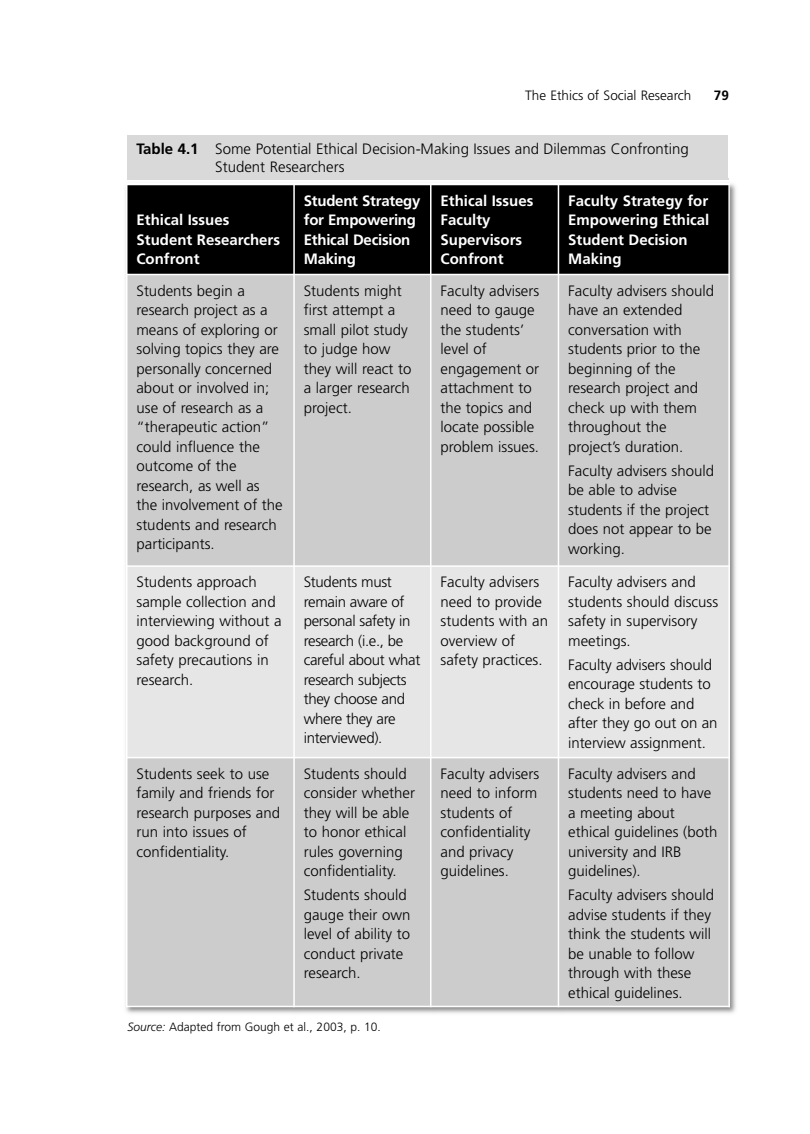
<style>
.page{position:relative;width:810px;height:1134px;background:#fff}
.page>*{position:absolute;margin:0;border:0;box-sizing:border-box;transform-origin:0 0}
.t1{font:300 15px/19.5px "Frutiger";color:#000}
.t2{font:700 15px/19.5px "Frutiger";color:#fff}
.t3{font:300 15px/19.5px "Frutiger";letter-spacing:-.02em;color:#000}
.t4{font:300 13.5px "Frutiger";color:#000}
.t5{font:700 13.5px "Frutiger";color:#000}
.t6{font:300 12px "Frutiger";color:#000}
.s1{font-weight:700}
.s2{font-style:italic}
</style>
<div class="page">
<div style="left:128px;top:135px;width:600px;height:45px;background:#d9d9d9"></div>
<img style="left:125px;top:179px;width:611px;height:835px">
<img style="left:128px;top:179px;width:600px;height:1px">
<div style="left:126px;top:184px;width:168px;height:90px;background:#000"></div>
<div style="left:294px;top:184px;width:137px;height:90px;background:#000"></div>
<div style="left:431px;top:184px;width:127px;height:90px;background:#000"></div>
<div style="left:558px;top:184px;width:172px;height:90px;background:#000"></div>
<div style="left:126px;top:274px;width:168px;height:292px;background:#ccc"></div>
<div style="left:294px;top:274px;width:137px;height:292px;background:#ccc"></div>
<div style="left:431px;top:274px;width:127px;height:292px;background:#ccc"></div>
<div style="left:558px;top:274px;width:172px;height:292px;background:#ccc"></div>
<div style="left:126px;top:566px;width:168px;height:192px;background:#e6e6e6"></div>
<div style="left:294px;top:566px;width:137px;height:192px;background:#e6e6e6"></div>
<div style="left:431px;top:566px;width:127px;height:192px;background:#e6e6e6"></div>
<div style="left:558px;top:566px;width:172px;height:192px;background:#e6e6e6"></div>
<div style="left:126px;top:758px;width:168px;height:249px;background:#ccc"></div>
<div style="left:294px;top:758px;width:137px;height:249px;background:#ccc"></div>
<div style="left:431px;top:758px;width:127px;height:249px;background:#ccc"></div>
<div style="left:558px;top:758px;width:172px;height:249px;background:#ccc"></div>
<hr style="left:126px;top:184px;width:2px;height:823px;background:#fff">
<hr style="left:293px;top:184px;width:2px;height:823px;background:#fff">
<hr style="left:430px;top:184px;width:2px;height:823px;background:#fff">
<hr style="left:558px;top:184px;width:1px;height:823px;background:#fff">
<hr style="left:728px;top:184px;width:2px;height:823px;background:#fff">
<hr style="left:126px;top:184px;width:604px;height:1px;background:#fff">
<hr style="left:126px;top:274px;width:604px;height:1px;background:#fff">
<hr style="left:126px;top:565px;width:604px;height:2px;background:#fff">
<hr style="left:126px;top:757px;width:604px;height:1px;background:#fff">
<hr style="left:126px;top:1006px;width:604px;height:1px;background:#fff">
<p class="t4" style="left:525px;top:90px;width:168px">The Ethics of Social Research</p>
<p class="t5" style="left:714px;top:90px;width:17px">79</p>
<p class="t1" style="left:215px;top:141px;width:475px;line-height:18px;text-indent:-79px"><span class="s1">Table 4.1</span> Some Potential Ethical Decision-Making Issues and Dilemmas Confronting<br>Student Researchers</p>
<p class="t2" style="left:136px;top:211px;width:145px">Ethical Issues<br>Student Researchers<br>Confront</p>
<p class="t2" style="left:304px;top:192px;width:118px">Student Strategy for Empowering<br>Ethical Decision<br>Making</p>
<p class="t2" style="left:441px;top:192px;width:94px">Ethical Issues<br>Faculty<br>Supervisors<br>Confront</p>
<p class="t2" style="left:568px;top:192px;width:143px">Faculty Strategy for<br>Empowering Ethical<br>Student Decision<br>Making</p>
<p class="t1" style="left:136px;top:282px;width:148px">Students begin a research project as a means of exploring or solving topics they are personally concerned about or involved in; use of research as a “therapeutic action” could influence the outcome of the research, as well as the involvement of the students and research participants.</p>
<p class="t1" style="left:304px;top:282px;width:109px">Students might first attempt a small pilot study to judge how they will react to a larger research project.</p>
<p class="t1" style="left:441px;top:282px;width:100px">Faculty advisers need to gauge the students’ level of engagement or attachment to the topics and locate possible problem issues.</p>
<p class="t1" style="left:568px;top:282px;width:147px">Faculty advisers should have an extended conversation with students prior to the beginning of the research project and check up with them throughout the project’s duration.</p>
<p class="t1" style="left:568px;top:462px;width:147px">Faculty advisers should be able to advise students if the project does not appear to be working.</p>
<p class="t1" style="left:136px;top:573px;width:147px">Students approach sample collection and interviewing without a good background of safety precautions in research.</p>
<p class="t3" style="left:304px;top:573px;width:118px">Students must remain aware of personal safety in research (i.e., be careful about what research subjects they choose and where they are interviewed).</p>
<p class="t1" style="left:441px;top:573px;width:109px">Faculty advisers need to provide students with an overview of safety practices.</p>
<p class="t1" style="left:568px;top:573px;width:152px">Faculty advisers and students should discuss safety in supervisory meetings.</p>
<p class="t1" style="left:568px;top:656px;width:151px">Faculty advisers should encourage students to check in before and after they go out on an interview assignment.</p>
<p class="t1" style="left:136px;top:765px;width:145px">Students seek to use family and friends for research purposes and run into issues of confidentiality.</p>
<p class="t1" style="left:304px;top:765px;width:113px">Students should consider whether they will be able to honor ethical rules governing confidentiality.</p>
<p class="t1" style="left:304px;top:886px;width:108px">Students should gauge their own level of ability to conduct private research.</p>
<p class="t6" style="left:128px;top:1022px;width:255px"><span class="s2">Source:</span> Adapted from Gough et al., 2003, p. 10.</p>
<p class="t1" style="left:441px;top:765px;width:100px">Faculty advisers need to inform students of confidentiality and privacy guidelines.</p>
<p class="t1" style="left:568px;top:765px;width:151px">Faculty advisers and students need to have a meeting about ethical guidelines (both university and IRB guidelines).</p>
<p class="t1" style="left:568px;top:886px;width:147px">Faculty advisers should advise students if they think the students will be unable to follow through with these ethical guidelines.</p>
</div>
